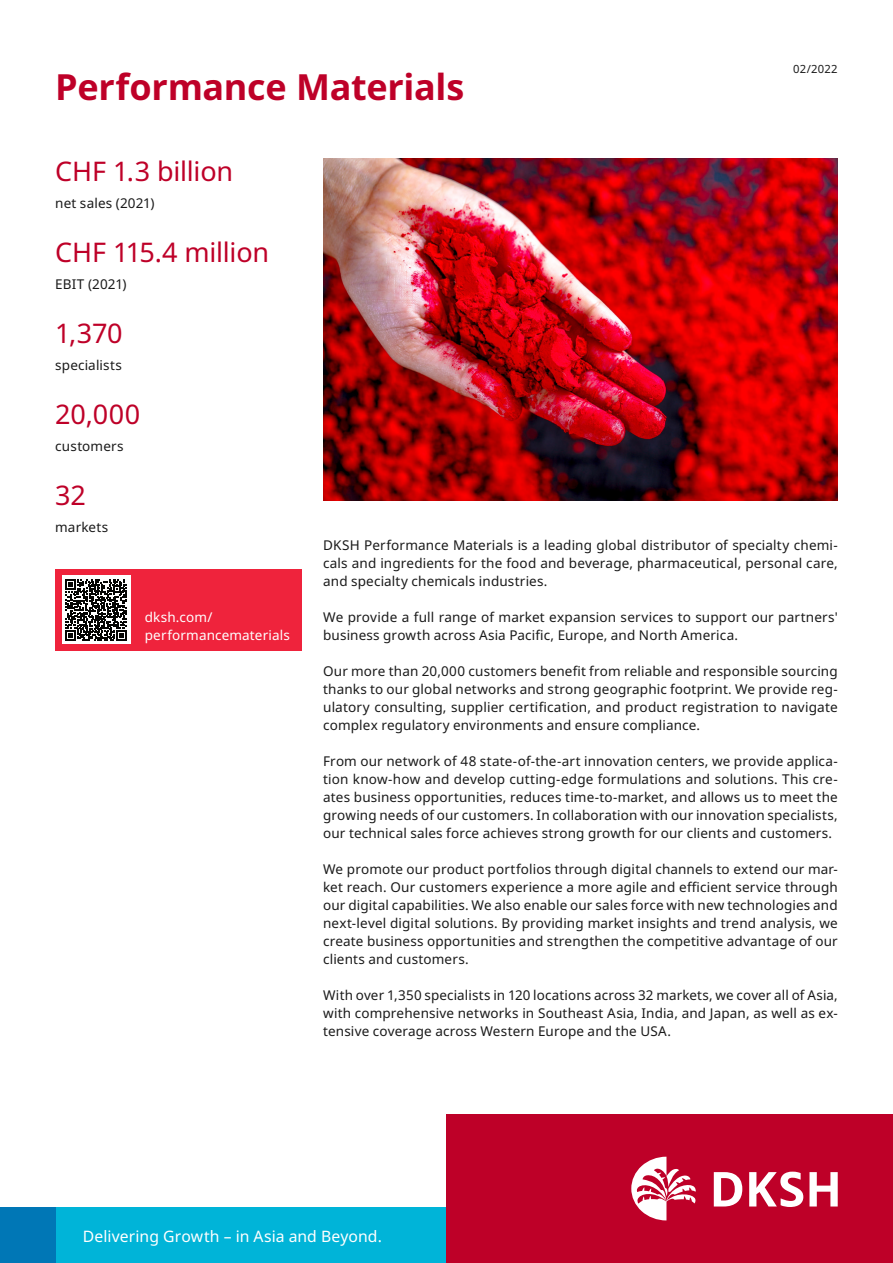
<style>
.page{position:relative;width:893px;height:1263px;background:#fff}
.page>*{position:absolute;margin:0;border:0;box-sizing:border-box;transform-origin:0 0}
.t1{font:700 36px "Noto Sans";letter-spacing:-.01em;color:#be0028}
.t2{font:27px "Noto Sans";letter-spacing:-.01em;color:#be0028}
.t3{font:15.75px "Noto Sans";letter-spacing:.005em;color:#fff}
.t4{font:13.5px/18px "Noto Sans";letter-spacing:.01em;color:#1a1a1a;text-align:justify}
.t5{font:13.5px/18px "Noto Sans";letter-spacing:.01em;color:#fff}
.t6{font:11.25px "Noto Sans";letter-spacing:.01em;color:#1a1a1a}
</style>
<div class="page">
<div style="left:0;top:1208px;width:446px;height:55px;background:#00b4d8"></div>
<div style="left:446px;top:1114px;width:447px;height:149px;background:#be0028"></div>
<svg style="left:714px;top:1172px;width:28px;height:34px"></svg>
<svg style="left:749px;top:1171px;width:54px;height:36px"></svg>
<svg style="left:809px;top:1172px;width:29px;height:34px"></svg>
<svg style="left:631px;top:1157px;width:65px;height:63px"></svg>
<div style="left:0;top:1208px;width:55px;height:55px;background:#0077b6"></div>
<img style="left:323px;top:159px;width:515px;height:342px">
<div style="left:55px;top:569px;width:247px;height:81px;background:#ef233c"></div>
<div style="left:62px;top:576px;width:68px;height:68px;background:#fff"></div>
<svg style="left:65px;top:579px;width:62px;height:62px"></svg>
<svg style="left:66px;top:579px;width:61px;height:61px"></svg>
<h1 class="t1" style="left:55px;top:62px;width:410px">Performance Materials</h1>
<h2 class="t2" style="left:55px;top:152px;width:179px">CHF 1.3 billion</h2>
<p class="t4" style="left:55px;top:195px;width:101px">net sales (2021)</p>
<h2 class="t2" style="left:55px;top:233px;width:215px">CHF 115.4 million</h2>
<p class="t4" style="left:55px;top:276px;width:73px">EBIT (2021)</p>
<h2 class="t2" style="left:55px;top:314px;width:69px">1,370</h2>
<p class="t4" style="left:55px;top:357px;width:68px">specialists</p>
<h2 class="t2" style="left:55px;top:395px;width:86px">20,000</h2>
<p class="t4" style="left:55px;top:438px;width:70px">customers</p>
<h2 class="t2" style="left:55px;top:476px;width:32px">32</h2>
<p class="t4" style="left:55px;top:519px;width:54px">markets</p>
<p class="t6" style="left:793px;top:61px;width:46px">02/2022</p>
<p class="t5" style="left:145px;top:609px;width:147px">dksh.com/ performancematerials</p>
<p class="t4" style="left:323px;top:537px;width:516px">DKSH Performance Materials is a leading global distributor of specialty chemi&shy;cals and ingredients for the food and beverage, pharmaceutical, personal care, and specialty chemicals industries.</p>
<p class="t4" style="left:323px;top:609px;width:516px">We provide a full range of market expansion services to support our partners' business growth across Asia Pacific, Europe, and North America.</p>
<p class="t4" style="left:323px;top:663px;width:516px">Our more than 20,000 customers benefit from reliable and responsible sourcing thanks to our global networks and strong geographic footprint. We provide reg&shy;ulatory consulting, supplier certification, and product registration to navigate complex regulatory environments and ensure compliance.</p>
<p class="t4" style="left:323px;top:753px;width:516px">From our network of 48 state-of-the-art innovation centers, we provide applica&shy;tion know-how and develop cutting-edge formulations and solutions. This cre&shy;ates business opportunities, reduces time-to-market, and allows us to meet the growing needs of our customers. In collaboration with our innovation specialists, our technical sales force achieves strong growth for our clients and customers.</p>
<p class="t4" style="left:323px;top:861px;width:516px">We promote our product portfolios through digital channels to extend our mar&shy;ket reach. Our customers experience a more agile and efficient service through our digital capabilities. We also enable our sales force with new technologies and next-level digital solutions. By providing market insights and trend analysis, we create business opportunities and strengthen the competitive advantage of our clients and customers.</p>
<p class="t4" style="left:323px;top:987px;width:516px">With over 1,350 specialists in 120 locations across 32 markets, we cover all of Asia, with comprehensive networks in Southeast Asia, India, and Japan, as well as ex&shy;tensive coverage across Western Europe and the USA.</p>
<p class="t3" style="left:83px;top:1225px;width:300px">Delivering Growth – in Asia and Beyond.</p>
</div>
